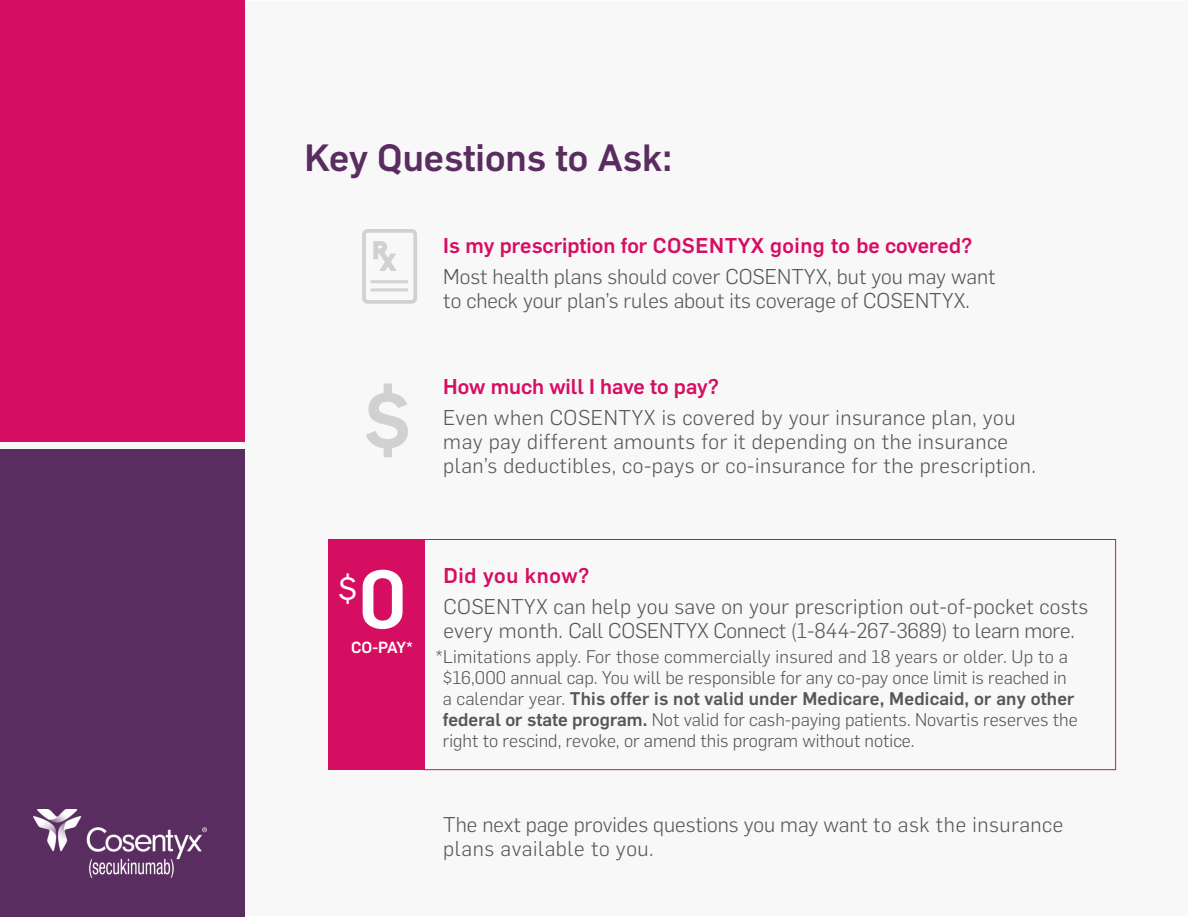
<style>
.page{position:relative;width:1188px;height:918px;background:#fff}
.page>*{position:absolute;margin:0;border:0;box-sizing:border-box;transform-origin:0 0}
.t1{font:500 88.65px "Flama";color:#d2d1d2}
.t2{font:500 80.55px "Flama";color:#fff}
.t3{font:37.65px "Flama";color:#fff}
.t4{font:500 37.2px "Flama";color:#592d5f}
.t5{font:300 21px/24px "Flama";letter-spacing:.015em;color:#55565a}
.t6{font:500 21px "Flama";color:#d60e62}
.t7{font:300 21px "Flama";letter-spacing:-.01em;color:#55565a}
.t8{font:500 21px "Flama";letter-spacing:.03em;color:#d60e62}
.t9{font:300 18px/21px "Flama";color:#55565a}
.t10{font:500 15.75px "Flama";color:#fff}
.s1{font-weight:500}
</style>
<div class="page">
<div style="left:0;top:2px;width:1188px;height:914px;background:#f8f8f9"></div>
<svg style="left:373px;top:241px;width:24px;height:30px"></svg>
<div style="left:362px;top:229px;width:55px;height:75px;border:4px solid #d2d1d2;border-radius:4px"></div>
<hr style="left:371px;top:280px;width:37px;height:3px;background:#d1d3d4">
<hr style="left:371px;top:288px;width:37px;height:3px;background:#d1d3d4">
<div style="left:328px;top:539px;width:97px;height:231px;background:#d60e62"></div>
<div style="left:424px;top:539px;width:692px;height:231px;border:1px solid #d60e62"></div>
<div style="left:0;top:449px;width:245px;height:468px;background:#592d5f"></div>
<div style="left:0;top:0;width:245px;height:442px;background:#d60e62"></div>
<img style="left:33px;top:810px;width:174px;height:68px">
<h3 class="t4" style="left:305px;top:131px;width:369px">Key Questions to Ask:</h3>
<h1 class="t1" style="left:362px;top:356px;width:51px">$</h1>
<p class="t6" style="left:443px;top:231px;width:531px">Is my prescription for COSENTYX going to be covered?</p>
<p class="t5" style="left:443px;top:263px;width:554px">Most health plans should cover COSENTYX, but you may want to check your plan’s rules about its coverage of COSENTYX.</p>
<p class="t6" style="left:443px;top:372px;width:277px">How much will I have to pay?</p>
<p class="t5" style="left:443px;top:404px;width:594px">Even when COSENTYX is covered by your insurance plan, you may pay different amounts for it depending on the insurance plan’s deductibles, co-pays or co-insurance for the prescription.</p>
<h2 class="t2" style="left:359px;top:541px;width:50px">0</h2>
<h3 class="t3" style="left:338px;top:563px;width:22px">$</h3>
<p class="t10" style="left:351px;top:636px;width:63px">CO-PAY*</p>
<p class="t8" style="left:444px;top:560px;width:147px">Did you know?</p>
<p class="t5" style="left:444px;top:593px;width:646px">COSENTYX can help you save on your prescription out-of-pocket costs</p>
<p class="t7" style="left:444px;top:616px;width:633px">every month. Call COSENTYX Connect (1-844-267-3689) to learn more.</p>
<p class="t9" style="left:443px;top:645px;width:636px;text-indent:-8px">*Limitations apply. For those commercially insured and 18 years or older. Up to a $16,000 annual cap. You will be responsible for any co-pay once limit is reached in a calendar year. <span class="s1">This offer is not valid under Medicare, Medicaid, or any other federal or state program.</span> Not valid for cash-paying patients. Novartis reserves the right to rescind, revoke, or amend this program without notice.</p>
<p class="t5" style="left:443px;top:812px;width:622px">The next page provides questions you may want to ask the insurance plans available to you.</p>
</div>
